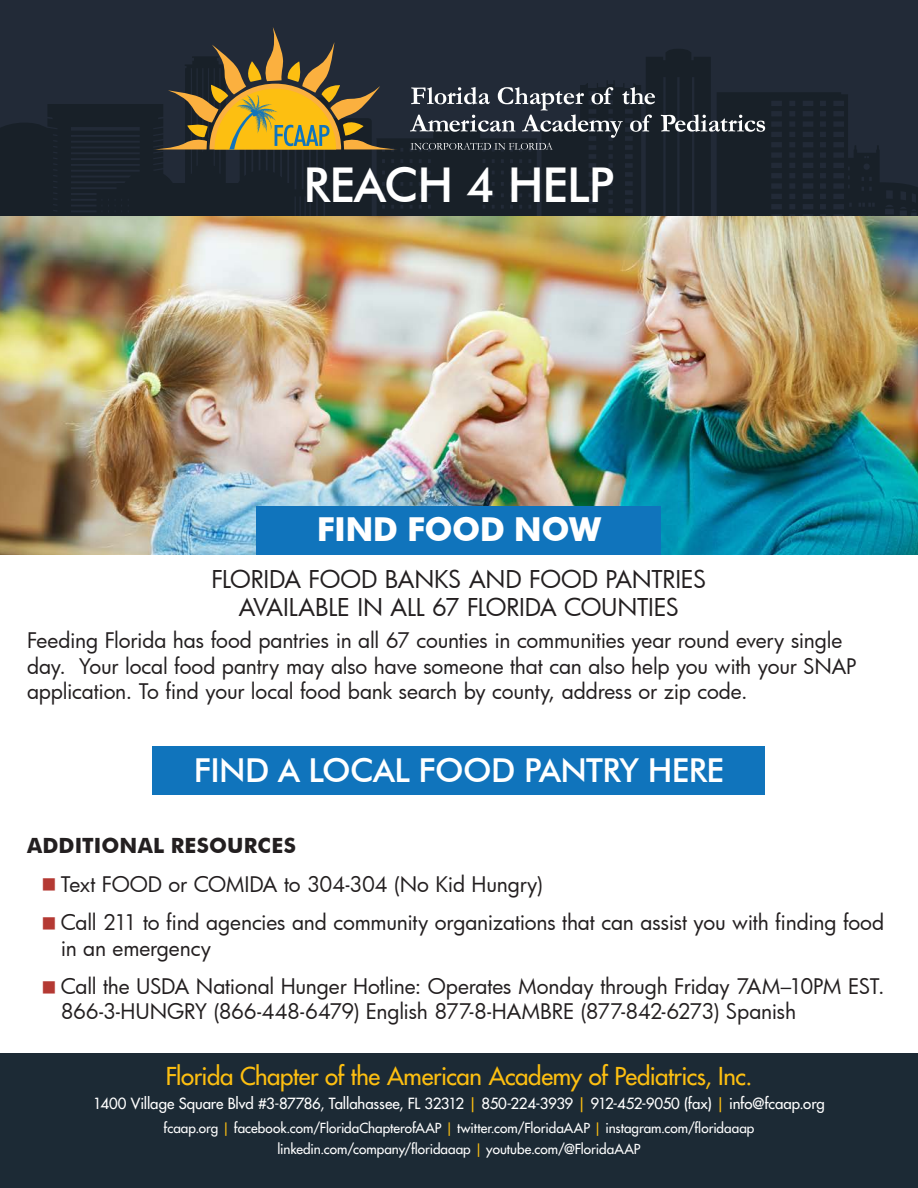
<style>
.page{position:relative;width:918px;height:1188px;background:#fff}
.page>*{position:absolute;margin:0;border:0;box-sizing:border-box;transform-origin:0 0}
.t1{font:500 48px "Futura BT";letter-spacing:-.02em;color:#fff}
.t2{font:500 33px "Futura BT";letter-spacing:-.02em;color:#fff}
.t3{font:700 33px "Futura BT";letter-spacing:-.02em;color:#fff}
.t4{font:24px/28.8px "Futura";letter-spacing:-.01em;color:#231f20;text-align:center}
.t5{font:500 24px "Futura Std";letter-spacing:-.015em;color:#fdbf11}
.t6{font:21px/25.2px "Futura";letter-spacing:-.01em;color:#231f20}
.t7{font:700 21px "Futura BT";letter-spacing:.01em;color:#231f20}
.t8{font:500 15px "Futura Std";letter-spacing:-.01em;color:#fff}
.t9{font:500 13.5px/21px "Futura Std";color:#fff;text-align:center}
.s1{font-family:"Minion Pro";font-size:42px;color:#b43933}
.s2{color:#fdbf11}
</style>
<div class="page">
<div style="left:0;top:1053px;width:918px;height:135px;background:#1c2a35"></div>
<div style="left:0;top:0;width:918px;height:216px;background:#222a37"></div>
<svg style="left:0;top:104px;width:153px;height:112px;fill:#182028"></svg>
<svg style="left:153px;top:27px;width:765px;height:189px"></svg>
<div style="left:153px;top:746px;width:612px;height:49px;background:#1074bc"></div>
<img style="left:0;top:216px;width:918px;height:338px">
<div style="left:256px;top:506px;width:406px;height:48px;background:#1074bc"></div>
<h1 class="t1" style="left:304px;top:156px;width:312px">REACH 4 HELP</h1>
<h2 class="t3" style="left:317px;top:509px;width:286px">FIND FOOD NOW</h2>
<p class="t4" style="left:212px;top:564px;width:496px">FLORIDA FOOD BANKS AND FOOD PANTRIES<br>AVAILABLE IN ALL 67 FLORIDA COUNTIES</p>
<p class="t6" style="left:27px;top:628px;width:831px">Feeding Florida has food pantries in all 67 counties in communities year round every single day. Your local food pantry may also have someone that can also help you with your SNAP application. To find your local food bank search by county, address or zip code.</p>
<h2 class="t2" style="left:194px;top:750px;width:532px">FIND A LOCAL FOOD PANTRY HERE</h2>
<p class="t7" style="left:27px;top:833px;width:270px">ADDITIONAL RESOURCES</p>
<p class="t6" style="left:40px;top:871px;width:504px"><span class="s1">■</span> Text FOOD or COMIDA to 304-304 (No Kid Hungry)</p>
<p class="t6" style="left:61px;top:910px;width:825px;text-indent:-20px"><span class="s1">■</span> Call 211 to find agencies and community organizations that can assist you with finding food in an emergency</p>
<p class="t6" style="left:61px;top:974px;width:825px;text-indent:-20px"><span class="s1">■</span> Call the USDA National Hunger Hotline: Operates Monday through Friday 7AM–10PM EST.<br>866-3-HUNGRY (866-448-6479) English 877-8-HAMBRE (877-842-6273) Spanish</p>
<p class="t5" style="left:166px;top:1061px;width:588px">Florida Chapter of the American Academy of Pediatrics, Inc.</p>
<p class="t8" style="left:93px;top:1094px;width:733px">1400 Village Square Blvd #3-87786, Tallahassee, FL 32312 <span class="s2">|</span> 850-224-3939 <span class="s2">|</span> 912-452-9050 (fax) <span class="s2">|</span> info@fcaap.org</p>
<p class="t9" style="left:164px;top:1117px;width:592px">fcaap.org <span class="s2">|</span> facebook.com/FloridaChapterofAAP <span class="s2">|</span> twitter.com/FloridaAAP <span class="s2">|</span> instagram.com/floridaaap linkedin.com/company/floridaaap <span class="s2">|</span> youtube.com/@FloridaAAP</p>
</div>
